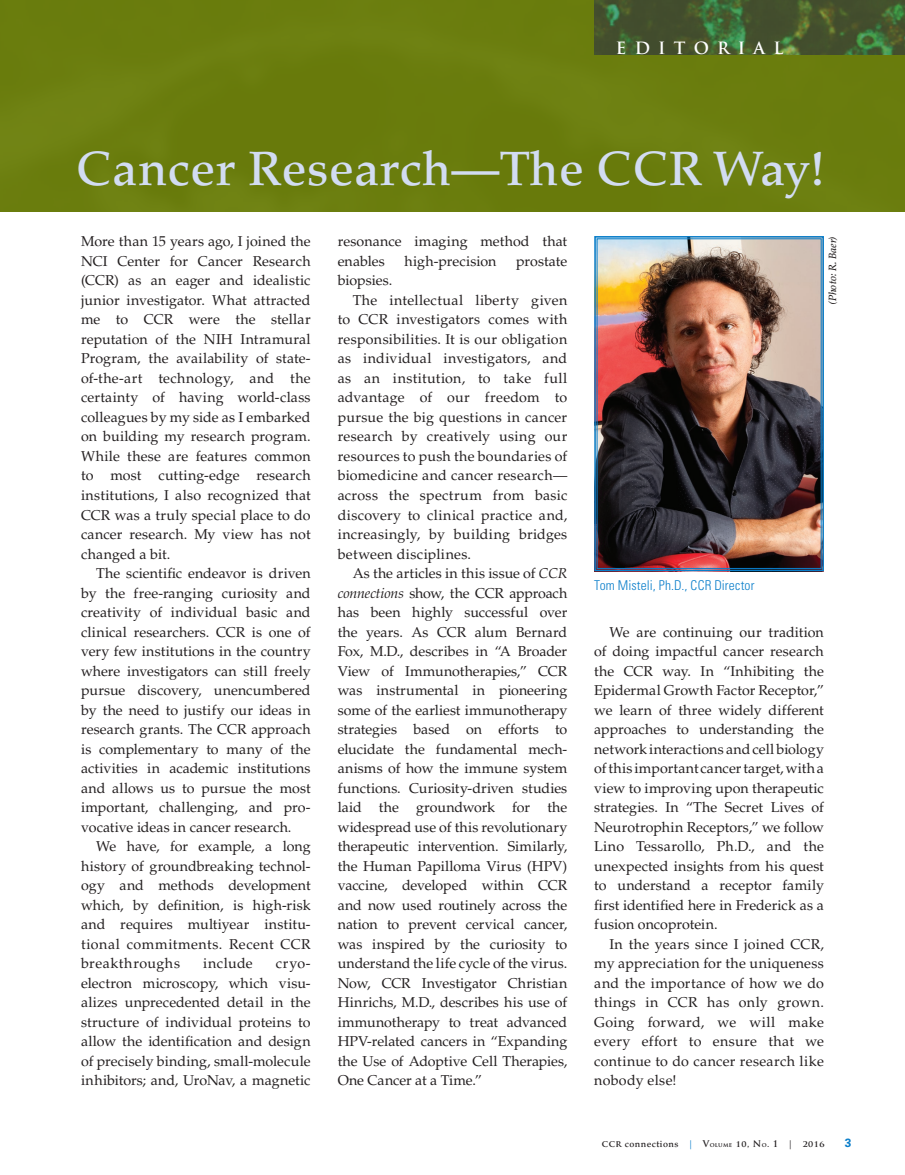
<style>
.page{position:relative;width:905px;height:1175px;background:#fff}
.page>*{position:absolute;margin:0;border:0;box-sizing:border-box;transform-origin:0 0}
._1_0_Heading-32pt{font:500 48px "Palatino LT Std";letter-spacing:.01em;color:#d2dcf2}
.t1{font:700 16.5px "Trajan Pro";letter-spacing:.5em;color:#fff}
._1_1_Body_Text{font:14.25px/19.5px "Palatino LT Std";letter-spacing:.01em;color:#231f20;text-align:justify}
._3_1_Photo_Caption-N{font:300 condensed 13.5px "Univers LT Std";letter-spacing:.015em;color:#0a7eca}
.t2{font:700 12px "Univers LT Std";color:#0a7eca}
._3_3_Photo-Photograp{font:italic 500 10.5px "Palatino LT Std";color:#231f20}
.t3{font:700 9px "Trajan Pro";letter-spacing:.05em;color:#231f20}
.s1{font-style:italic}
.s2{font-family:"Palatino LT Std";font-weight:500}
.s3{color:#0a7eca}
.s4{font-size:6px}
</style>
<div class="page">
<div style="left:0;top:0;width:904px;height:212px;background:#6a7d0d"></div>
<img style="left:594px;top:236px;width:230px;height:336px">
<img style="left:594px;top:0;width:310px;height:54px">
<p class="t1" style="left:616px;top:38px;width:169px">EDITORIAL</p>
<p class="_1_0_Heading-32pt" style="left:76px;top:140px;width:749px">Cancer Research—The CCR Way!</p>
<p class="_1_1_Body_Text" style="left:81px;top:232px;width:231px">More than 15 years ago, I joined the NCI Center for Cancer Research (CCR) as an eager and idealistic junior investigator. What attracted me to CCR were the stellar reputation of the NIH Intramural Program, the availability of state&shy;of-the-art technology, and the certainty of having world-class colleagues by my side as I embarked on building my research program.<br>While these are features common to most cutting-edge research institutions, I also recognized that CCR was a truly special place to do cancer research. My view has not changed a bit.</p>
<p class="_1_1_Body_Text" style="left:81px;top:563px;width:231px;text-indent:15px">The scientific endeavor is driven by the free-ranging curiosity and creativity of individual basic and clinical researchers. CCR is one of very few institutions in the country where investigators can still freely pursue discovery, unencumbered by the need to justify our ideas in research grants. The CCR approach is complementary to many of the activities in academic institutions and allows us to pursue the most important, challenging, and pro&shy;vocative ideas in cancer research.</p>
<p class="_1_1_Body_Text" style="left:81px;top:836px;width:231px;text-indent:15px">We have, for example, a long history of groundbreaking technol&shy;ogy and methods development which, by definition, is high-risk and requires multiyear institu&shy;tional commitments. Recent CCR breakthroughs</p>
<p class="_1_1_Body_Text" style="left:203px;top:953px;width:51px">include</p>
<p class="_1_1_Body_Text" style="left:81px;top:953px;width:231px;text-indent:195px">cryo&shy;electron microscopy, which visu&shy;alizes unprecedented detail in the structure of individual proteins to allow the identification and design of precisely binding, small-molecule inhibitors; and, UroNav, a magnetic</p>
<p class="_1_1_Body_Text" style="left:338px;top:232px;width:231px">resonance imaging method that enables</p>
<p class="_1_1_Body_Text" style="left:404px;top:251px;width:93px">high-precision</p>
<p class="_1_1_Body_Text" style="left:516px;top:251px;width:53px">prostate</p>
<p class="_1_1_Body_Text" style="left:338px;top:271px;width:56px">biopsies.</p>
<p class="_1_1_Body_Text" style="left:338px;top:290px;width:231px;text-indent:15px">The intellectual liberty given to CCR investigators comes with responsibilities. It is our obligation as individual investigators, and as an institution, to take full advantage of our freedom to pursue the big questions in cancer research by creatively using our resources to push the boundaries of biomedicine and cancer research— across the spectrum from basic discovery to clinical practice and, increasingly, by building bridges between disciplines.</p>
<p class="_1_1_Body_Text" style="left:338px;top:563px;width:231px;text-indent:15px">As the articles in this issue of <span class="s1">CCR connections</span> show, the CCR approach has been highly successful over the years. As CCR alum Bernard Fox, M.D., describes in “A Broader View of Immunotherapies,” CCR was instrumental in pioneering some of the earliest immunotherapy strategies based on efforts to elucidate the fundamental mech&shy;anisms of how the immune system functions. Curiosity-driven studies laid the groundwork for the widespread use of this revolutionary therapeutic intervention. Similarly, the Human Papilloma Virus (HPV) vaccine, developed within CCR and now used routinely across the nation to prevent cervical cancer, was inspired by the curiosity to understand the life cycle of the virus.<br>Now, CCR Investigator Christian Hinrichs, M.D., describes his use of immunotherapy to treat advanced HPV-related cancers in “Expanding the Use of Adoptive Cell Therapies, One Cancer at a Time.”</p>
<p class="_3_3_Photo-Photograp" style="left:826px;top:305px;width:71px;rotate:-90deg">(Photo: R. Baer)</p>
<p class="_3_1_Photo_Caption-N" style="left:594px;top:577px;width:162px">Tom Misteli, Ph.D., CCR Director</p>
<p class="_1_1_Body_Text" style="left:594px;top:622px;width:231px;text-indent:15px">We are continuing our tradition of doing impactful cancer research the CCR way. In “Inhibiting the Epidermal Growth Factor Receptor,” we learn of three widely different approaches to understanding the network interactions and cell biology of this important cancer target, with a view to improving upon therapeutic strategies. In “The Secret Lives of Neurotrophin Receptors,” we follow Lino Tessarollo, Ph.D., and the unexpected insights from his quest to understand a receptor family first identified here in Frederick as a fusion oncoprotein.</p>
<p class="_1_1_Body_Text" style="left:594px;top:934px;width:231px;text-indent:15px">In the years since I joined CCR, my appreciation for the uniqueness and the importance of how we do things in CCR has only grown.<br>Going forward, we will make every effort to ensure that we continue to do cancer research like nobody else!</p>
<p class="t3" style="left:602px;top:1138px;width:224px">ccr <span class="s2">connections</span> <span class="s3">|</span> V<span class="s4">olume</span> 10, N<span class="s4">o</span>. 1 | 2016</p>
<p class="t2" style="left:844px;top:1135px;width:8px">3</p>
</div>
